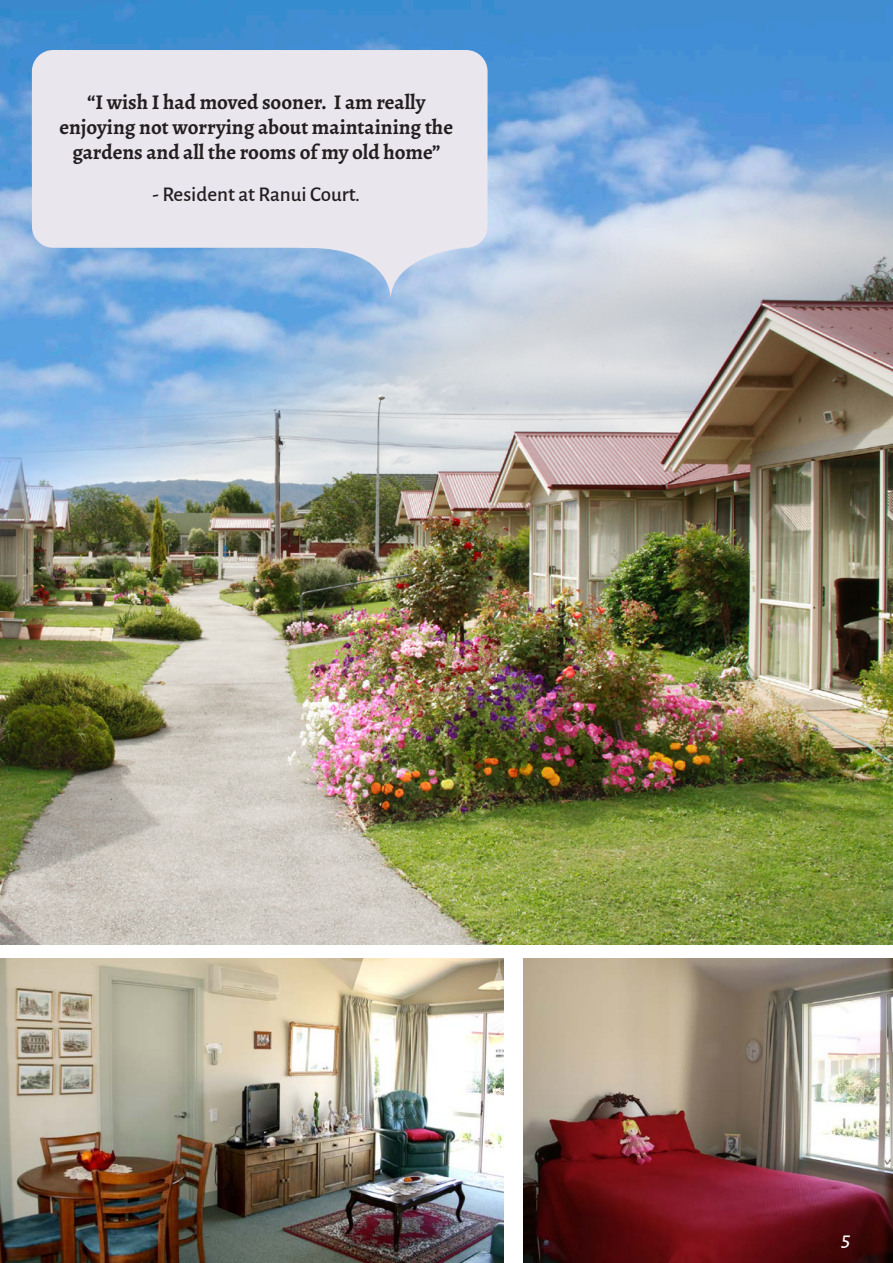
<style>
.page{position:relative;width:893px;height:1263px;background:#fff}
.page>*{position:absolute;margin:0;border:0;box-sizing:border-box;transform-origin:0 0}
.t1{font:700 21px/25.2px "Alegreya";color:#231f20;text-align:center}
.t2{font:500 21px "Alegreya Sans";color:#231f20}
.t3{font:italic 500 21px "Alegreya Sans";color:#fff}
</style>
<div class="page">
<svg style="left:0;top:0;width:1px;height:691px"></svg>
<svg style="left:0;top:1015px;width:1px;height:248px"></svg>
<img style="left:1px;top:0;width:892px;height:83px">
<img style="left:1px;top:83px;width:892px;height:861px">
<img style="left:523px;top:959px;width:370px;height:304px">
<img style="left:1px;top:959px;width:503px;height:304px">
<div style="left:32px;top:50px;width:456px;height:198px;background:#eae6ed;border-radius:21px"></div>
<svg style="left:253px;top:247px;width:210px;height:54px;background:#9fc0e5"></svg>
<p class="t1" style="left:59px;top:89px;width:395px">“I wish I had moved sooner. I am really enjoying not worrying about maintaining the gardens and all the rooms of my old home”</p>
<p class="t2" style="left:153px;top:180px;width:209px">- Resident at Ranui Court.</p>
<p class="t3" style="left:842px;top:1225px;width:10px">5</p>
</div>
